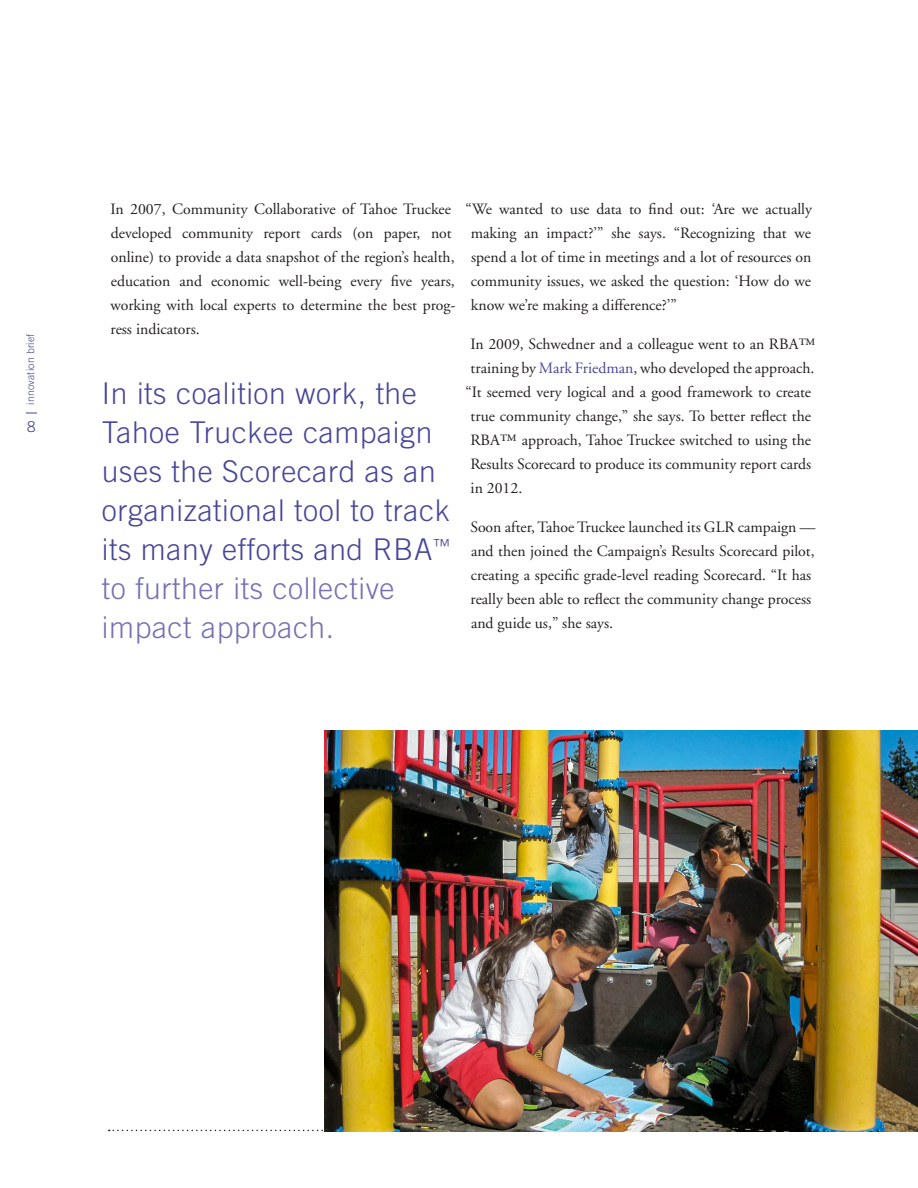
<style>
.page{position:relative;width:918px;height:1188px;background:#fff}
.page>*{position:absolute;margin:0;border:0;box-sizing:border-box;transform-origin:0 0}
.large_purple_callout{font:300 30px/39px "Trade Gothic";letter-spacing:.02em;color:#474698}
.TEXT{font:15.75px/24px "Adobe Garamond";color:#231f20}
.main_text{font:300 15px "Trade Gothic";color:#474698}
.main_text-2{font:300 10.5px "Trade Gothic";letter-spacing:.02em;color:#474698}
.s1{color:#474698}
.s2{color:#7670b2}
</style>
<div class="page">
<svg style="left:109px;top:1130px;width:214px;height:1px"></svg>
<img style="left:324px;top:730px;width:594px;height:401px">
<p class="main_text-2" style="left:24px;top:405px;width:73px;rotate:-90deg">innovation brief</p>
<p class="main_text" style="left:27px;top:418px;width:10px">8</p>
<p class="TEXT" style="left:110px;top:197px;width:347px">In 2007, Community Collaborative of Tahoe Truckee developed community report cards (on paper, not online) to provide a data snapshot of the region’s health, education and economic well-being every five years, working with local experts to determine the best prog&shy;ress indicators.</p>
<p class="TEXT" style="left:471px;top:197px;width:343px;text-align:justify;text-indent:-5px">“We wanted to use data to find out: ‘Are we actually making an impact?’” she says. “Recognizing that we spend a lot of time in meetings and a lot of resources on community issues, we asked the question: ‘How do we know we’re making a difference?’”</p>
<p class="TEXT" style="left:470px;top:333px;width:347px">In 2009, Schwedner and a colleague went to an RBA™</p>
<p class="TEXT" style="left:471px;top:357px;width:345px">training by <span class="s1">Mark Friedman</span>, who developed the approach.</p>
<p class="TEXT" style="left:465px;top:381px;width:347px">“It seemed very logical and a good framework to create</p>
<p class="TEXT" style="left:471px;top:405px;width:342px">true community change,” she says. To better reflect the</p>
<p class="TEXT" style="left:470px;top:429px;width:342px">RBA™ approach, Tahoe Truckee switched to using the</p>
<p class="TEXT" style="left:470px;top:453px;width:342px">Results Scorecard to produce its community report cards</p>
<p class="TEXT" style="left:471px;top:477px;width:53px">in 2012.</p>
<p class="TEXT" style="left:470px;top:516px;width:346px">Soon after, Tahoe Truckee launched its GLR campaign — and then joined the Campaign’s Results Scorecard pilot, creating a specific grade-level reading Scorecard. “It has really been able to reflect the community change process and guide us,” she says.</p>
<p class="large_purple_callout" style="left:102px;top:373px;width:350px">In its coalition work, the<br>Tahoe Truckee campaign uses the Scorecard as an organizational tool to track its many efforts and RBA<sup>™ </sup><span class="s2">to further its collective impact approach.</span></p>
</div>
